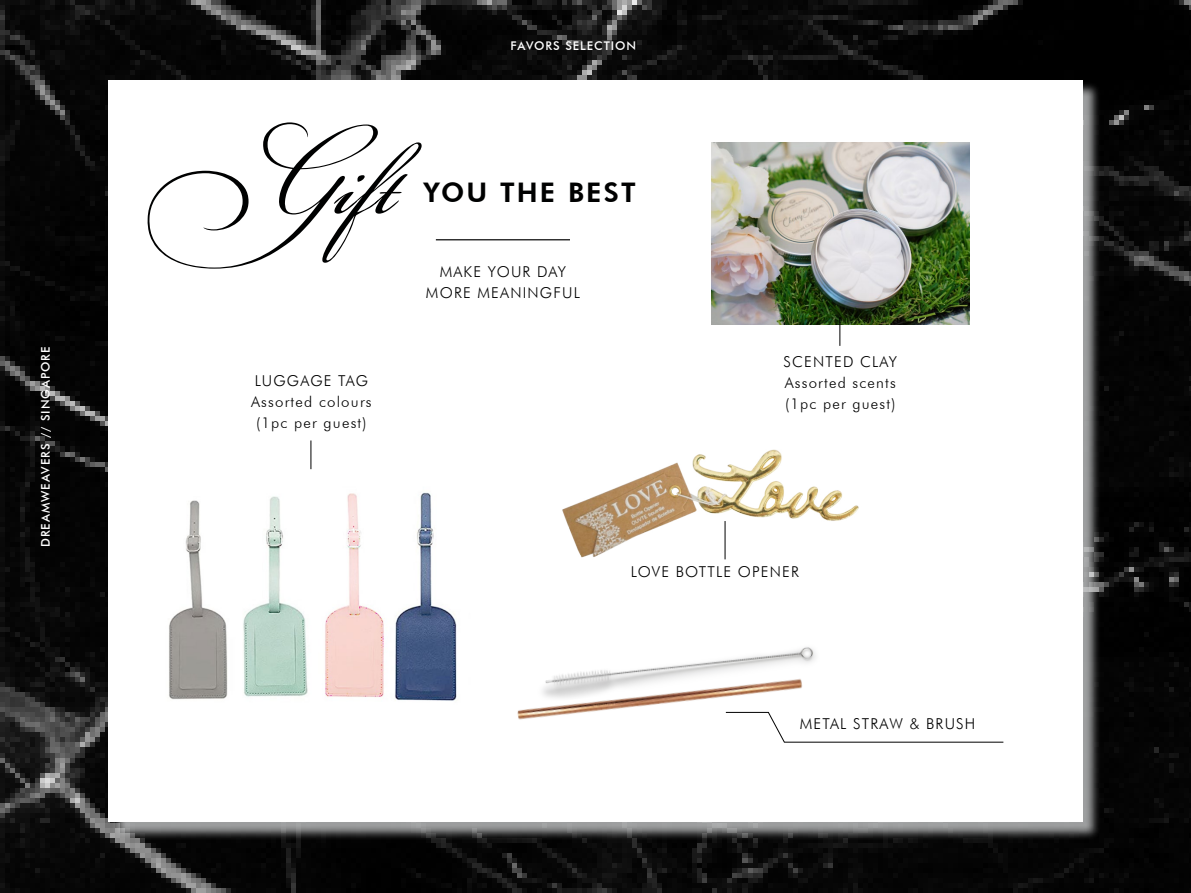
<style>
.page{position:relative;width:1191px;height:893px;background:#fff}
.page>*{position:absolute;margin:0;border:0;box-sizing:border-box;transform-origin:0 0}
.t1{font:123.6px "Bickham Script Three";color:#000101}
.t2{font:800 27px "Futura BT";letter-spacing:.08em;color:#000101}
.t3{font:300 15px/21px "Futura BT";letter-spacing:.08em;color:#000101;text-align:center}
.t4{font:500 12px "Futura BT";letter-spacing:.08em;color:#fff}
</style>
<div class="page">
<img style="left:0;top:0;width:1191px;height:893px">
<div style="left:111px;top:82px;width:990px;height:759px;background:#d1d3d4;opacity:.75"></div>
<div style="left:108px;top:80px;width:974px;height:742px;background:#fff"></div>
<hr style="left:436px;top:239px;width:134px;height:1px;background:#000">
<img style="left:562px;top:449px;width:297px;height:111px">
<img style="left:711px;top:142px;width:258px;height:182px">
<img style="left:169px;top:447px;width:288px;height:254px">
<img style="left:517px;top:704px;width:140px;height:16px">
<img style="left:542px;top:647px;width:274px;height:57px">
<svg style="left:725px;top:711px;width:279px;height:32px"></svg>
<svg style="left:310px;top:440px;width:1px;height:29px"></svg>
<svg style="left:839px;top:317px;width:1px;height:29px"></svg>
<p class="t4" style="left:38px;top:547px;width:202px;rotate:-90deg">DREAMWEAVERS // SINGAPORE</p>
<p class="t4" style="left:510px;top:38px;width:127px">FAVORS SELECTION</p>
<h1 class="t1" style="left:144px;top:98px;width:312px">Gift</h1>
<h2 class="t2" style="left:423px;top:176px;width:214px">YOU THE BEST</h2>
<p class="t3" style="left:426px;top:261px;width:155px">MAKE YOUR DAY<br>MORE MEANINGFUL</p>
<p class="t3" style="left:251px;top:370px;width:122px">LUGGAGE TAG<br>Assorted colours (1pc per guest)</p>
<p class="t3" style="left:783px;top:351px;width:115px;text-align:justify">SCENTED CLAY Assorted scents (1pc per guest)</p>
<p class="t3" style="left:631px;top:561px;width:170px">LOVE BOTTLE OPENER</p>
<p class="t3" style="left:800px;top:713px;width:177px">METAL STRAW &amp; BRUSH</p>
</div>
